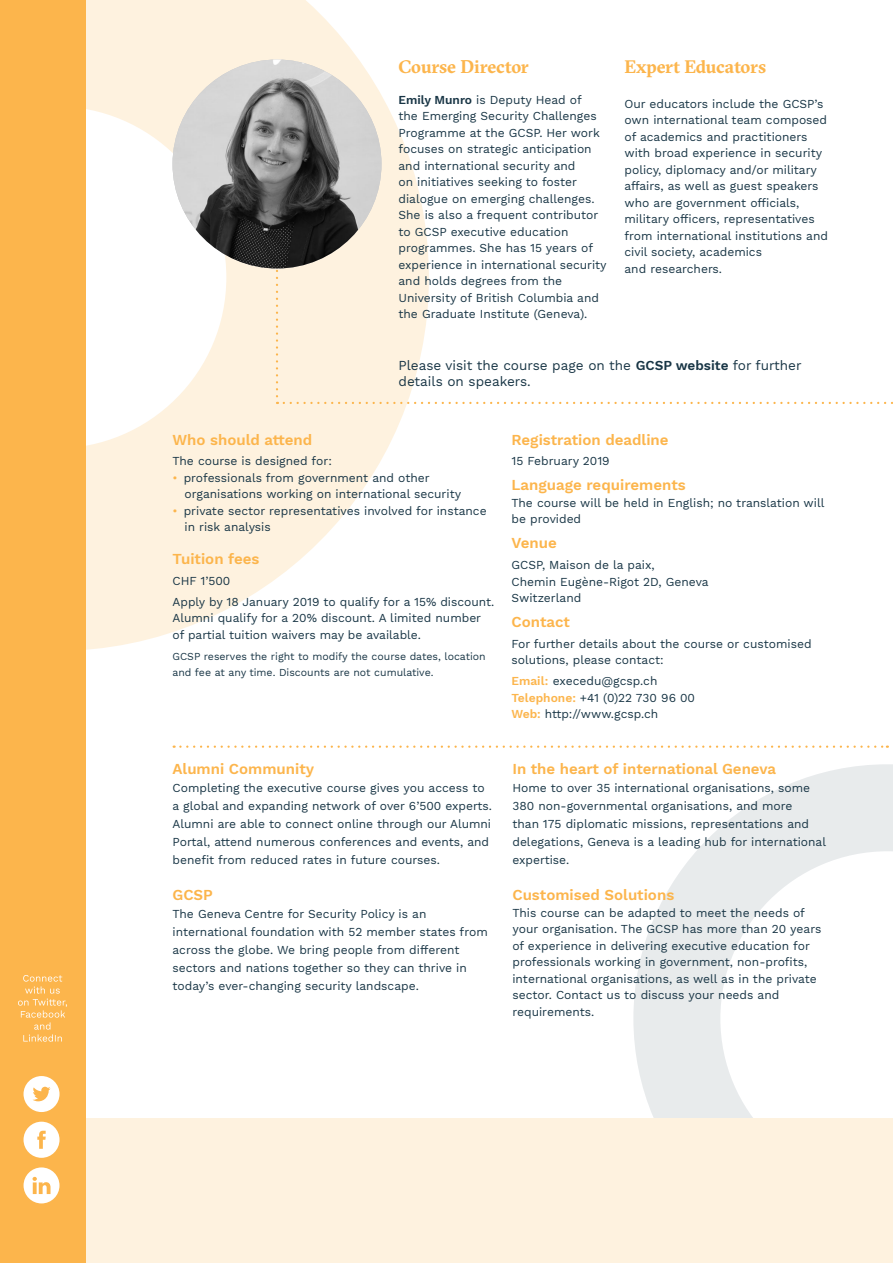
<style>
.page{position:relative;width:893px;height:1263px;background:#fff}
.page>*{position:absolute;margin:0;border:0;box-sizing:border-box;transform-origin:0 0}
.Course_Director_Head{font:700 18px "GT Sectra";letter-spacing:-.005em;color:#fcb54c}
.Sub-heads_yellow{font:600 15px "Work Sans";color:#fcb54c}
.Body_copy{font:600 15px "Work Sans";color:#fcb54c}
.Course_Director_Expe{font:13.5px/16.5px "Work Sans";color:#183545}
.Course_Director_Expe-2{font:12px/16.5px "Work Sans";color:#183545}
.Body_copy-2{font:12px/16.5px "Work Sans";color:#183545}
.Sub-heads_yellow-2{font:12px/18px "Work Sans";color:#183545}
.BODY_COPY{font:12px/16.5px "Work Sans";color:#183545}
.Body_copy-3{font:10.5px/16.5px "Work Sans";color:#183545}
.s1{font-weight:600}
.s2{color:#fcb54c}
.s3{font-weight:600;color:#fcb54c}
</style>
<div class="page">
<svg style="left:85px;top:0;width:344px;height:651px"></svg>
<svg style="left:633px;top:764px;width:260px;height:354px"></svg>
<div style="left:0;top:1118px;width:893px;height:145px;background:#fef2df"></div>
<div style="left:0;top:0;width:85px;height:1263px;background:#fcb54c"></div>
<svg style="left:18px;top:975px;width:49px;height:66px"></svg>
<svg style="left:276px;top:268px;width:2px;height:136px"></svg>
<svg style="left:284px;top:402px;width:609px;height:2px"></svg>
<svg style="left:174px;top:745px;width:714px;height:3px"></svg>
<svg style="left:24px;top:1076px;width:36px;height:36px"></svg>
<svg style="left:24px;top:1122px;width:36px;height:36px"></svg>
<svg style="left:24px;top:1167px;width:36px;height:36px"></svg>
<img style="left:173px;top:60px;width:208px;height:208px;border-radius:104px">
<p class="Course_Director_Head" style="left:398px;top:56px;width:132px">Course Director</p>
<p class="Course_Director_Expe-2" style="left:398px;top:92px;width:210px"><span class="s1">Emily Munro</span> is Deputy Head of<br>the Emerging Security Challenges<br>Programme at the GCSP. Her work focuses on strategic anticipation and international security and<br>on initiatives seeking to foster dialogue on emerging challenges.<br>She is also a frequent contributor to GCSP executive education programmes. She has 15 years of experience in international security and holds degrees from the<br>University of British Columbia and the Graduate Institute (Geneva).</p>
<p class="Course_Director_Head" style="left:624px;top:56px;width:143px">Expert Educators</p>
<p class="Course_Director_Expe-2" style="left:624px;top:96px;width:205px">Our educators include the GCSP’s own international team composed of academics and practitioners with broad experience in security policy, diplomacy and/or military affairs, as well as guest speakers who are government officials, military officers, representatives from international institutions and civil society, academics<br>and researchers.</p>
<p class="Course_Director_Expe" style="left:398px;top:357px;width:405px">Please visit the course page on the <span class="s1">GCSP website</span> for further details on speakers.</p>
<p class="Sub-heads_yellow" style="left:173px;top:431px;width:141px">Who should attend</p>
<p class="Body_copy-2" style="left:173px;top:453px;width:161px">The course is designed for:</p>
<p class="Course_Director_Expe-2" style="left:185px;top:470px;width:278px;text-indent:-12px"><span class="s2">•</span> professionals from government and other organisations working on international security</p>
<p class="Course_Director_Expe-2" style="left:185px;top:503px;width:304px;text-indent:-12px"><span class="s2">•</span> private sector representatives involved for instance in risk analysis</p>
<p class="Sub-heads_yellow" style="left:173px;top:550px;width:88px">Tuition fees</p>
<p class="Body_copy-2" style="left:173px;top:573px;width:59px">CHF 1’500</p>
<p class="Body_copy-2" style="left:173px;top:594px;width:323px">Apply by 18 January 2019 to qualify for a 15% discount.<br>Alumni qualify for a 20% discount. A limited number of partial tuition waivers may be available.</p>
<p class="Body_copy-3" style="left:173px;top:648px;width:315px">GCSP reserves the right to modify the course dates, location and fee at any time. Discounts are not cumulative.</p>
<p class="Sub-heads_yellow" style="left:173px;top:760px;width:143px">Alumni Community</p>
<p class="Sub-heads_yellow-2" style="left:173px;top:779px;width:321px">Completing the executive course gives you access to a global and expanding network of over 6’500 experts.<br>Alumni are able to connect online through our Alumni Portal, attend numerous conferences and events, and benefit from reduced rates in future courses.</p>
<p class="Sub-heads_yellow" style="left:173px;top:886px;width:42px">GCSP</p>
<p class="Sub-heads_yellow-2" style="left:173px;top:905px;width:317px">The Geneva Centre for Security Policy is an international foundation with 52 member states from across the globe. We bring people from different sectors and nations together so they can thrive in today’s ever-changing security landscape.</p>
<p class="Sub-heads_yellow" style="left:511px;top:431px;width:159px">Registration deadline</p>
<p class="Body_copy-2" style="left:511px;top:453px;width:100px">15 February 2019</p>
<p class="Body_copy" style="left:511px;top:476px;width:176px">Language requirements</p>
<p class="Body_copy-2" style="left:511px;top:495px;width:314px">The course will be held in English; no translation will be provided</p>
<p class="Sub-heads_yellow" style="left:511px;top:534px;width:47px">Venue</p>
<p class="Body_copy-2" style="left:511px;top:557px;width:199px">GCSP, Maison de la paix,<br>Chemin Eugène-Rigot 2D, Geneva</p>
<p class="Body_copy-2" style="left:511px;top:590px;width:71px">Switzerland</p>
<p class="Sub-heads_yellow" style="left:511px;top:613px;width:60px">Contact</p>
<p class="Body_copy-2" style="left:511px;top:636px;width:302px">For further details about the course or customised solutions, please contact:</p>
<p class="Body_copy-2" style="left:511px;top:673px;width:147px"><span class="s3">Email:</span> execedu@gcsp.ch</p>
<p class="Sub-heads_yellow-2" style="left:511px;top:689px;width:185px"><span class="s3">Telephone:</span> +41 (0)22 730 96 00</p>
<p class="Sub-heads_yellow-2" style="left:511px;top:705px;width:148px"><span class="s3">Web:</span> http://www.gcsp.ch</p>
<p class="Body_copy" style="left:512px;top:760px;width:265px">In the heart of international Geneva</p>
<p class="Body_copy-2" style="left:512px;top:779px;width:315px;line-height:18px">Home to over 35 international organisations, some 380 non-governmental organisations, and more<br>than 175 diplomatic missions, representations and delegations, Geneva is a leading hub for international expertise.</p>
<p class="Sub-heads_yellow" style="left:512px;top:886px;width:163px">Customised Solutions</p>
<p class="BODY_COPY" style="left:512px;top:905px;width:310px">This course can be adapted to meet the needs of your organisation. The GCSP has more than 20 years of experience in delivering executive education for professionals working in government, non-profits, international organisations, as well as in the private sector. Contact us to discuss your needs and requirements.</p>
</div>
